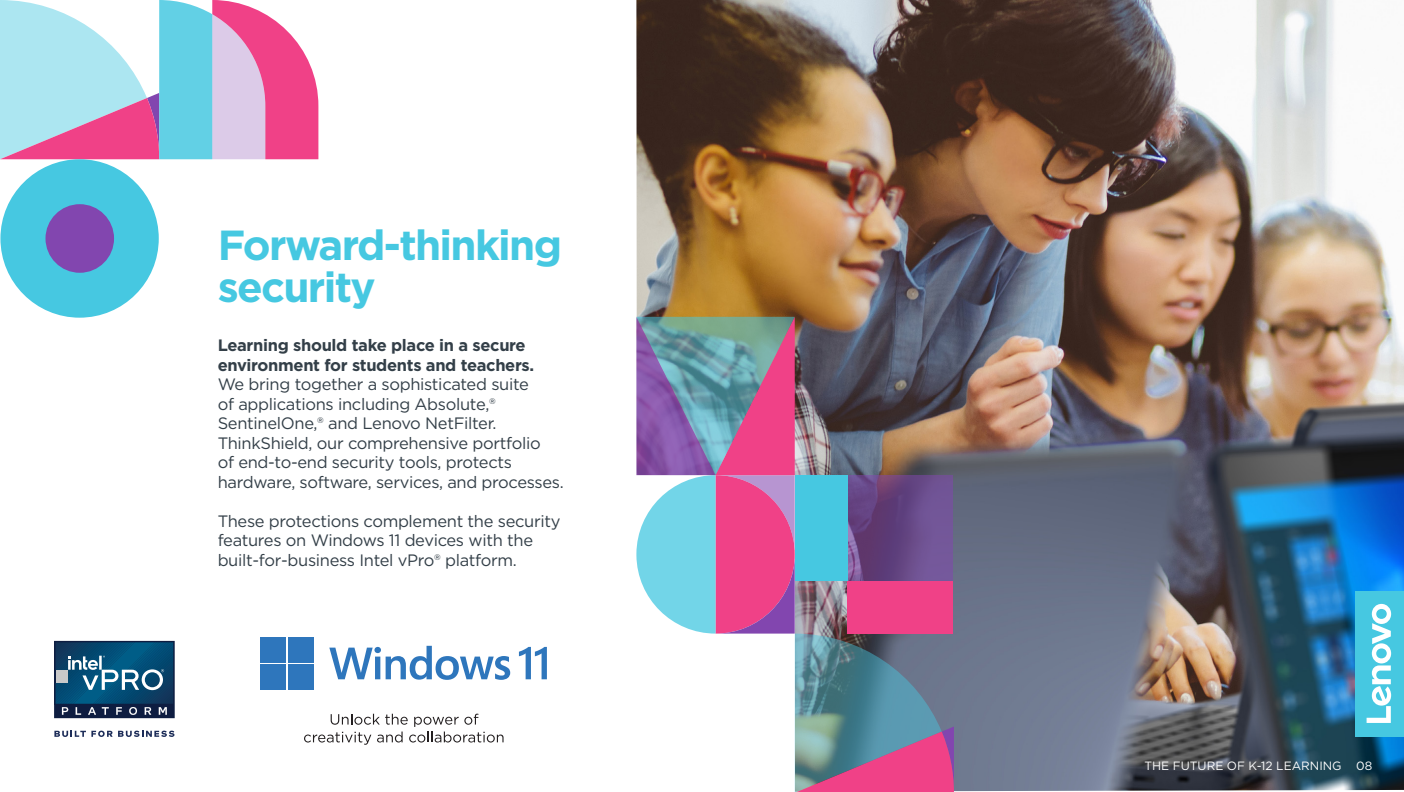
<style>
.page{position:relative;width:1404px;height:792px;background:#fff}
.page>*{position:absolute;margin:0;border:0;box-sizing:border-box;transform-origin:0 0}
.t1{font:700 42px/42px "Gotham";letter-spacing:-.04em;color:#46c8e1}
.t2{font:16.5px/19.5px "Gotham";letter-spacing:-.02em;color:#333f48}
.t3{font:700 16.5px/19.5px "Gotham";letter-spacing:-.02em;color:#333f48}
.t4{font:12px "Gotham";color:#fff}
</style>
<div class="page">
<img style="left:636px;top:0;width:768px;height:792px">
<svg style="left:0;top:0;width:318px;height:159px;background:#c3b8d4"></svg>
<div style="left:0;top:159px;width:159px;height:159px;background:#46c8e1;border-radius:50%"></div>
<div style="left:46px;top:204px;width:68px;height:69px;background:#8246af;border-radius:50%"></div>
<img style="left:636px;top:317px;width:318px;height:475px">
<div style="left:1356px;top:591px;width:48px;height:145px;background:#46c8e1"></div>
<svg style="left:1367px;top:604px;width:24px;height:119px"></svg>
<svg style="left:54px;top:730px;width:120px;height:7px"></svg>
<svg style="left:54px;top:641px;width:120px;height:77px;background:#25587b"></svg>
<div style="left:261px;top:637px;width:25px;height:25px;background:#2e76bc"></div>
<div style="left:288px;top:637px;width:26px;height:25px;background:#2e76bc"></div>
<div style="left:261px;top:664px;width:25px;height:26px;background:#2e76bc"></div>
<div style="left:288px;top:664px;width:26px;height:26px;background:#2e76bc"></div>
<svg style="left:329px;top:646px;width:181px;height:34px"></svg>
<svg style="left:519px;top:647px;width:28px;height:32px"></svg>
<svg style="left:304px;top:713px;width:200px;height:31px"></svg>
<h1 class="t1" style="left:218px;top:224px;width:346px">Forward-thinking security</h1>
<p class="t3" style="left:218px;top:336px;width:318px">Learning should take place in a secure environment for students and teachers.</p>
<p class="t2" style="left:218px;top:374px;width:348px">We bring together a sophisticated suite<br>of applications including Absolute,® SentinelOne,® and Lenovo NetFilter.<br>ThinkShield, our comprehensive portfolio<br>of end-to-end security tools, protects hardware, software, services, and processes.</p>
<p class="t2" style="left:218px;top:511px;width:344px">These protections complement the security features on Windows 11 devices with the built-for-business Intel vPro® platform.</p>
<p class="t4" style="left:1144px;top:758px;width:229px">THE FUTURE OF K-12 LEARNING 08</p>
</div>
